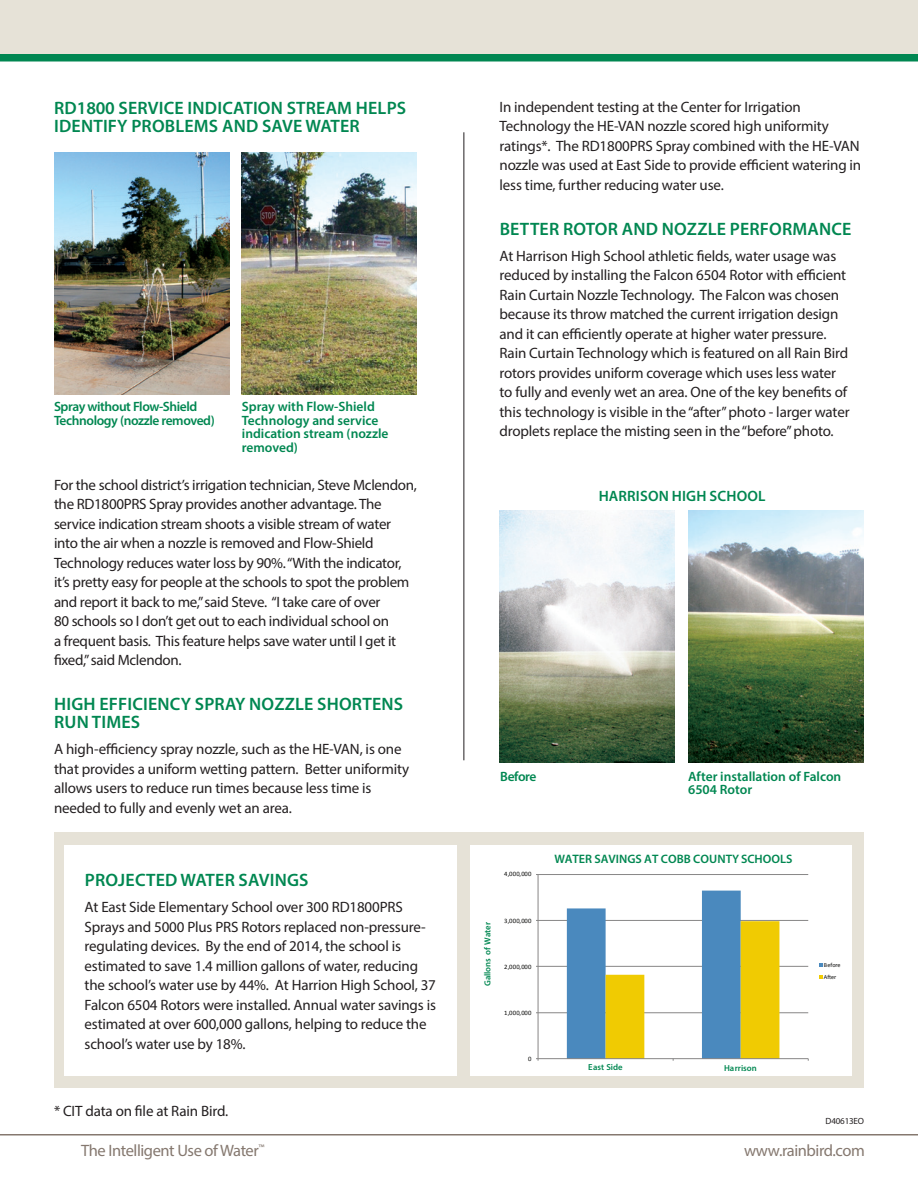
<style>
.page{position:relative;width:918px;height:1188px;background:#fff}
.page>*{position:absolute;margin:0;border:0;box-sizing:border-box;transform-origin:0 0}
.Subhead_2{font:600 18px/18px "Myriad Pro";letter-spacing:.01em;color:#008751}
.t1{font:16.5px "Myriad Pro";letter-spacing:-.025em;color:#85786f}
.Body_text{font:15px/19.5px "Myriad Pro";letter-spacing:-.01em;color:#231f20}
.Sidebar_text{font:15px/19.5px "Myriad Pro";letter-spacing:-.01em;color:#231f20}
.Sidebar_Header{font:600 15px "Myriad Pro";letter-spacing:.01em;color:#008751}
.Sidebar_Header-2{font:600 13.5px/13.5px "Myriad Pro";color:#008751}
.Sidebar_Header-3{font:600 13.5px/13.5px "Myriad Pro";letter-spacing:-.03em;color:#008751}
.t2{font:600 12.3px "Myriad Pro";letter-spacing:.005em;color:#008751}
.t3{font:9px "Myriad Pro";letter-spacing:-.02em;color:#231f20}
.t4{font:600 8.7px "Myriad Pro";color:#008751}
.t5{font:6.6px "Calibri";letter-spacing:.03em;color:#050504}
.t6{font:6.15px/11.7px "Calibri";color:#050504}
</style>
<div class="page">
<div style="left:0;top:0;width:918px;height:54px;background:#e6e2d7"></div>
<div style="left:0;top:54px;width:918px;height:8px;background:#008751"></div>
<hr style="left:464px;top:132px;width:1px;height:628px;background:#231f20">
<img style="left:54px;top:153px;width:175px;height:241px">
<img style="left:500px;top:510px;width:175px;height:252px">
<img style="left:242px;top:153px;width:175px;height:241px">
<img style="left:689px;top:510px;width:175px;height:252px">
<hr style="left:0;top:1134px;width:918px;height:2px;background:#85786f">
<div style="left:54px;top:832px;width:810px;height:256px;background:#e6e2d7"></div>
<div style="left:64px;top:846px;width:393px;height:230px;background:#fff"></div>
<div style="left:471px;top:846px;width:381px;height:230px;background:#fff"></div>
<hr style="left:538px;top:874px;width:270px;height:1px;background:#878686">
<hr style="left:538px;top:920px;width:270px;height:1px;background:#878686">
<hr style="left:538px;top:966px;width:270px;height:1px;background:#878686">
<hr style="left:538px;top:1013px;width:270px;height:1px;background:#878686">
<hr style="left:538px;top:875px;width:1px;height:184px;background:#878686">
<hr style="left:538px;top:1058px;width:270px;height:1px;background:#878686">
<svg style="left:567px;top:891px;width:212px;height:170px"></svg>
<svg style="left:819px;top:975px;width:3px;height:4px"></svg>
<p class="Subhead_2" style="left:54px;top:98px;width:354px">RD1800 SERVICE INDICATION STREAM HELPS<br>IDENTIFY PROBLEMS AND SAVE WATER</p>
<p class="Sidebar_Header-3" style="left:54px;top:400px;width:162px">Spray without Flow-Shield<br>Technology (nozzle removed)</p>
<p class="Sidebar_Header-2" style="left:242px;top:400px;width:148px">Spray with Flow-Shield<br>Technology and service indication stream (nozzle removed)</p>
<p class="Body_text" style="left:54px;top:475px;width:365px">For the school district’s irrigation technician, Steve Mclendon, the RD1800PRS Spray provides another advantage. The service indication stream shoots a visible stream of water into the air when a nozzle is removed and Flow-Shield Technology reduces water loss by 90%. “With the indicator, it’s pretty easy for people at the schools to spot the problem and report it back to me,” said Steve. “I take care of over<br>80 schools so I don’t get out to each individual school on<br>a frequent basis. This feature helps save water until I get it fixed,” said Mclendon.</p>
<p class="Subhead_2" style="left:54px;top:695px;width:351px">HIGH EFFICIENCY SPRAY NOZZLE SHORTENS<br>RUN TIMES</p>
<p class="Body_text" style="left:54px;top:739px;width:357px">A high-efficiency spray nozzle, such as the HE-VAN, is one that provides a uniform wetting pattern. Better uniformity allows users to reduce run times because less time is needed to fully and evenly wet an area.</p>
<p class="Subhead_2" style="left:85px;top:871px;width:225px">PROJECTED WATER SAVINGS</p>
<p class="Sidebar_text" style="left:85px;top:897px;width:353px">At East Side Elementary School over 300 RD1800PRS Sprays and 5000 Plus PRS Rotors replaced non-pressure&shy;regulating devices. By the end of 2014, the school is estimated to save 1.4 million gallons of water, reducing the school’s water use by 44%. At Harrion High School, 37<br>Falcon 6504 Rotors were installed. Annual water savings is estimated at over 600,000 gallons, helping to reduce the school’s water use by 18%.</p>
<p class="Body_text" style="left:54px;top:1101px;width:176px">* CIT data on file at Rain Bird.</p>
<p class="Body_text" style="left:500px;top:97px;width:363px">In independent testing at the Center for Irrigation Technology the HE-VAN nozzle scored high uniformity ratings*. The RD1800PRS Spray combined with the HE-VAN nozzle was used at East Side to provide efficient watering in less time, further reducing water use.</p>
<p class="Subhead_2" style="left:500px;top:219px;width:353px">BETTER ROTOR AND NOZZLE PERFORMANCE</p>
<p class="Body_text" style="left:500px;top:246px;width:352px">At Harrison High School athletic fields, water usage was reduced by installing the Falcon 6504 Rotor with efficient Rain Curtain Nozzle Technology. The Falcon was chosen because its throw matched the current irrigation design and it can efficiently operate at higher water pressure.<br>Rain Curtain Technology which is featured on all Rain Bird rotors provides uniform coverage which uses less water to fully and evenly wet an area. One of the key benefits of this technology is visible in the “after” photo - larger water droplets replace the misting seen in the “before” photo.</p>
<p class="Sidebar_Header" style="left:599px;top:487px;width:168px">HARRISON HIGH SCHOOL</p>
<p class="Sidebar_Header-2" style="left:500px;top:769px;width:38px">Before</p>
<p class="Sidebar_Header-2" style="left:688px;top:769px;width:155px">After installation of Falcon<br>6504 Rotor</p>
<p class="t5" style="left:504px;top:870px;width:29px">4,000,000</p>
<p class="t4" style="left:482px;top:986px;width:65px;rotate:-90deg">Gallons of Water</p>
<p class="t5" style="left:504px;top:916px;width:29px">3,000,000</p>
<p class="t5" style="left:504px;top:962px;width:29px">2,000,000</p>
<p class="t5" style="left:504px;top:1008px;width:29px">1,000,000</p>
<p class="t5" style="left:528px;top:1054px;width:5px">0</p>
<p class="t2" style="left:554px;top:851px;width:240px">WATER SAVINGS AT COBB COUNTY SCHOOLS</p>
<p class="t4" style="left:588px;top:1062px;width:36px">East Side</p>
<p class="t4" style="left:724px;top:1062px;width:34px">Harrison</p>
<p class="t6" style="left:824px;top:960px;width:18px">Before<br>After</p>
<p class="t3" style="left:826px;top:1115px;width:40px">D40613EO</p>
<p class="t1" style="left:81px;top:1140px;width:185px">The Intelligent Use of Water<sup>™</sup></p>
<p class="t1" style="left:744px;top:1140px;width:122px">www.rainbird.com</p>
</div>
